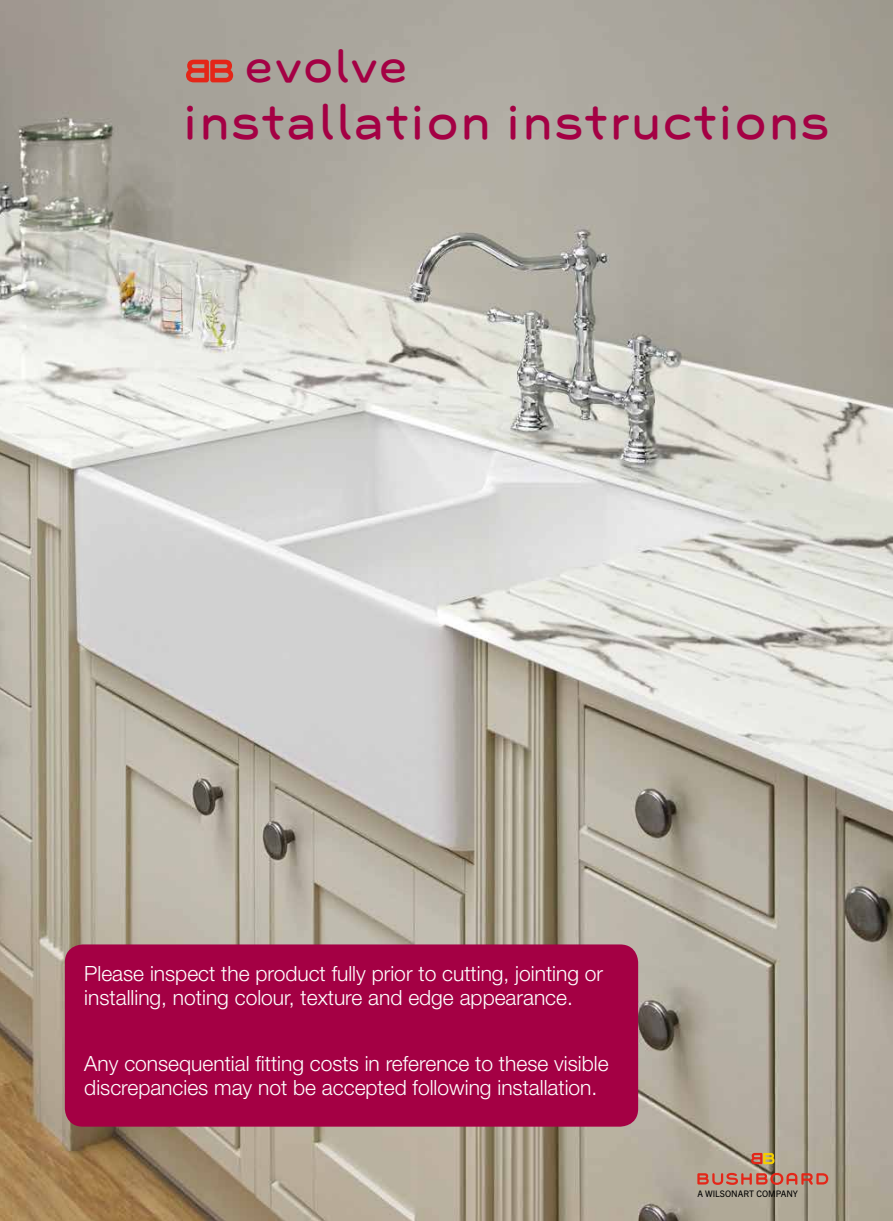
<style>
.page{position:relative;width:893px;height:1221px;background:#fff}
.page>*{position:absolute;margin:0;border:0;box-sizing:border-box;transform-origin:0 0}
.t1{font:43.5px "Grover";color:#a40044}
.t2{font:40.5px "Grover";letter-spacing:-.01em;color:#a40044}
.t3{font:300 21px/24px "Helvetica Neue LT Std";color:#fff}
.t4{font:9px "Trade Gothic Next LT Pro";color:#000}
</style>
<div class="page">
<img style="left:0;top:0;width:893px;height:1220px">
<svg style="left:697px;top:1172px;width:131px;height:12px;background:#c37161"></svg>
<svg style="left:751px;top:1152px;width:23px;height:12px"></svg>
<svg style="left:186px;top:60px;width:47px;height:22px"></svg>
<div style="left:65px;top:944px;width:573px;height:182px;background:#a40044;border-radius:18px"></div>
<h2 class="t2" style="left:244px;top:39px;width:167px">evolve</h2>
<h1 class="t1" style="left:182px;top:92px;width:650px">installation instructions</h1>
<p class="t3" style="left:84px;top:961px;width:520px">Please inspect the product fully prior to cutting, jointing or installing, noting colour, texture and edge appearance.</p>
<p class="t3" style="left:84px;top:1051px;width:526px">Any consequential fitting costs in reference to these visible discrepancies may not be accepted following installation.</p>
<p class="t4" style="left:697px;top:1187px;width:102px">A WILSONART COMPANY</p>
</div>
